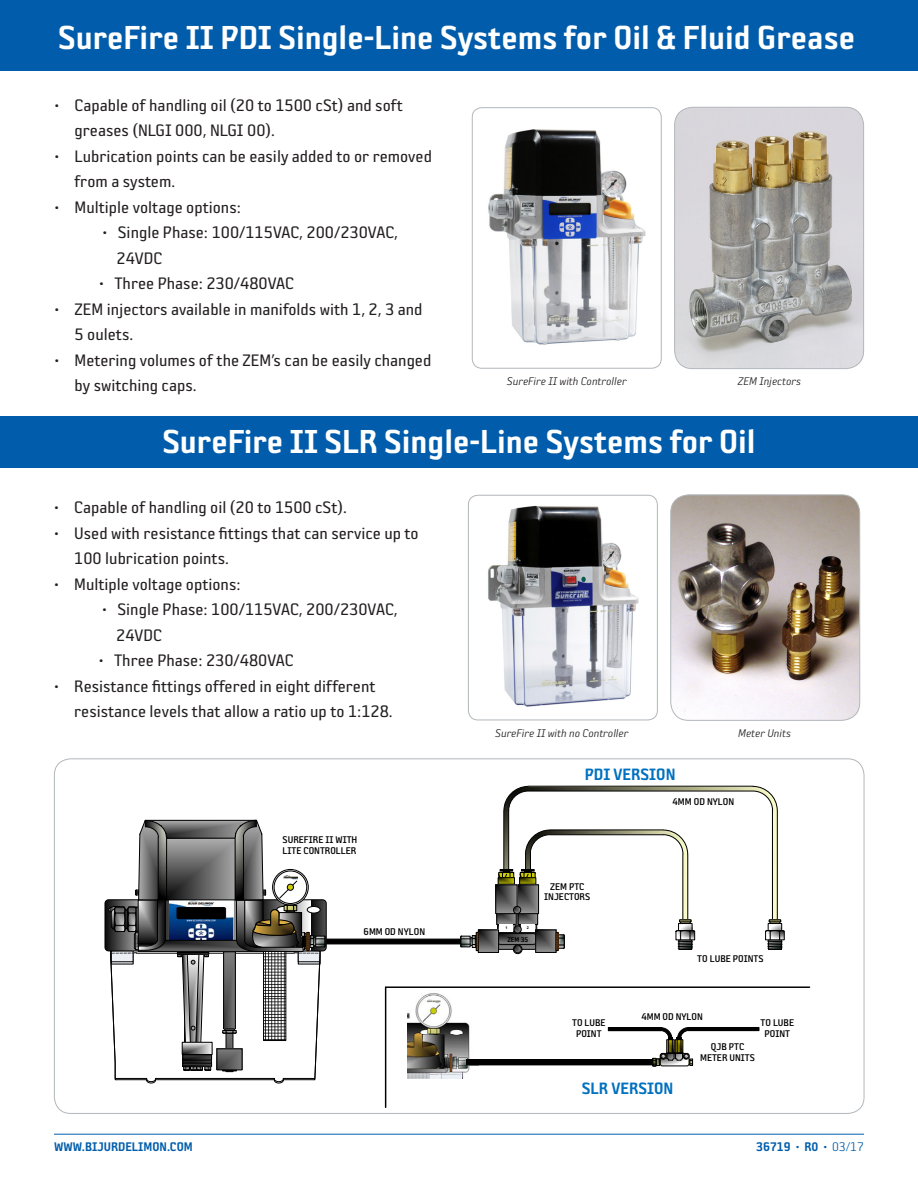
<style>
.page{position:relative;width:918px;height:1188px;background:#fff}
.page>*{position:absolute;margin:0;border:0;box-sizing:border-box;transform-origin:0 0}
.t1{font:36px "Sophisto D Gauge";color:#fff}
.t2{font:18px/25.5px "Sophisto B Gauge";color:#231f20}
.t3{font:17.7px "Sophisto D Gauge";color:#0070c0}
.t4{font:13.5px "Sophisto D Gauge";color:#015dab}
._10-Table-Caption{font:12px "Sophisto A Italic";color:#231f20}
.t5{font:10.5px/10.5px "Sophisto C Gauge";color:#000;text-align:center}
.t6{font:7.35px "Sophisto D Gauge";color:#000}
.t7{font:700 3.75px "Arial";color:#000}
.s1{font-family:"Sophisto C Gauge"}
.s2{font-family:"Sophisto A Gauge"}
</style>
<div class="page">
<hr style="left:54px;top:1134px;width:810px;height:1px;background:#015dab">
<div style="left:0;top:0;width:918px;height:70px;background:#015dab"></div>
<img style="left:468px;top:495px;width:188px;height:225px">
<div style="left:468px;top:495px;width:190px;height:225px;border:1px solid #b2b7bb;border-radius:10px"></div>
<div style="left:0;top:417px;width:918px;height:51px;background:#015dab"></div>
<img style="left:672px;top:495px;width:188px;height:225px">
<div style="left:670px;top:494px;width:190px;height:227px;border:1px solid #b2b7bb;border-radius:18px"></div>
<img style="left:472px;top:109px;width:188px;height:258px">
<div style="left:472px;top:107px;width:190px;height:262px;border:1px solid #b2b7bb;border-radius:10px"></div>
<img style="left:675px;top:107px;width:189px;height:262px">
<div style="left:674px;top:107px;width:190px;height:262px;border:1px solid #b2b7bb;border-radius:18px"></div>
<div style="left:314px;top:939px;width:154px;height:5px;background:#000"></div>
<svg style="left:105px;top:820px;width:221px;height:264px"></svg>
<div style="left:513px;top:945px;width:9px;height:9px;border:1px solid #000;border-radius:50%"></div>
<img style="left:498px;top:887px;width:1px;height:24px">
<div style="left:498px;top:877px;width:17px;height:7px;border:1px solid #000"></div>
<div style="left:497px;top:911px;width:19px;height:14px;border:1px solid #000"></div>
<div style="left:496px;top:885px;width:21px;height:29px;border:1px solid #000"></div>
<div style="left:497px;top:924px;width:18px;height:8px;border:1px solid #000"></div>
<img style="left:484px;top:932px;width:13px;height:19px">
<div style="left:478px;top:930px;width:21px;height:23px;border:1px solid #000"></div>
<svg style="left:461px;top:932px;width:23px;height:19px"></svg>
<svg style="left:499px;top:786px;width:285px;height:167px"></svg>
<hr style="left:386px;top:986px;width:424px;height:2px;background:#000">
<img style="left:408px;top:993px;width:70px;height:85px">
<div style="left:467px;top:1060px;width:191px;height:5px;background:#000"></div>
<div style="left:688px;top:1027px;width:71px;height:4px;border:1px solid #000"></div>
<div style="left:608px;top:1027px;width:53px;height:4px;border:1px solid #000"></div>
<svg style="left:653px;top:1027px;width:40px;height:39px"></svg>
<hr style="left:385px;top:987px;width:1px;height:120px;background:#000">
<p class="t1" style="left:58px;top:17px;width:799px">SureFire II PDI Single-Line Systems for Oil &amp; Fluid Grease</p>
<p class="t2" style="left:75px;top:92px;width:330px;text-indent:-20px">• Capable of handling oil (20 to 1500 cSt) and soft greases (NLGI 000, NLGI 00).</p>
<p class="t2" style="left:75px;top:143px;width:359px;text-indent:-20px">• Lubrication points can be easily added to or removed from a system.</p>
<p class="t2" style="left:54px;top:194px;width:188px">• Multiple voltage options:</p>
<p class="t2" style="left:117px;top:219px;width:283px;text-indent:-14px">• Single Phase: 100/115VAC, 200/230VAC,<br>24VDC</p>
<p class="t2" style="left:99px;top:270px;width:197px">• Three Phase: 230/480VAC</p>
<p class="t2" style="left:75px;top:296px;width:349px;text-indent:-20px">• ZEM injectors available in manifolds with 1, 2, 3 and<br>5 oulets.</p>
<p class="t2" style="left:75px;top:347px;width:358px;text-indent:-20px">• Metering volumes of the ZEM’s can be easily changed by switching caps.</p>
<p class="_10-Table-Caption" style="left:507px;top:374px;width:121px">SureFire II with Controller</p>
<p class="_10-Table-Caption" style="left:738px;top:374px;width:65px">ZEM Injectors</p>
<p class="t1" style="left:162px;top:421px;width:595px">SureFire II SLR Single-Line Systems for Oil</p>
<p class="t2" style="left:54px;top:494px;width:294px">• Capable of handling oil (20 to 1500 cSt).</p>
<p class="t2" style="left:74px;top:520px;width:346px;text-indent:-20px">• Used with resistance fittings that can service up to<br>100 lubrication points.</p>
<p class="t2" style="left:54px;top:571px;width:188px">• Multiple voltage options:</p>
<p class="t2" style="left:116px;top:596px;width:283px;text-indent:-14px">• Single Phase: 100/115VAC, 200/230VAC,<br>24VDC</p>
<p class="t2" style="left:99px;top:647px;width:197px">• Three Phase: 230/480VAC</p>
<p class="t2" style="left:74px;top:673px;width:320px;text-indent:-20px">• Resistance fittings offered in eight different resistance levels that allow a ratio up to 1:128.</p>
<p class="t5" style="left:283px;top:834px;width:76px;text-align:left">SUREFIRE II WITH<br>LITE CONTROLLER</p>
<p class="t5" style="left:364px;top:926px;width:63px">6MM OD NYLON</p>
<p class="_10-Table-Caption" style="left:495px;top:726px;width:135px">SureFire II with no Controller</p>
<p class="t3" style="left:585px;top:764px;width:92px">PDI VERSION</p>
<p class="_10-Table-Caption" style="left:738px;top:726px;width:54px">Meter Units</p>
<p class="t5" style="left:673px;top:796px;width:63px">4MM OD NYLON</p>
<p class="t7" style="left:505px;top:925px;width:4px">1</p>
<p class="t7" style="left:527px;top:925px;width:4px">2</p>
<p class="t6" style="left:507px;top:935px;width:22px">ZEM 35</p>
<p class="t5" style="left:544px;top:881px;width:48px">ZEM PTC<br>INJECTORS</p>
<p class="t5" style="left:697px;top:953px;width:68px">TO LUBE POINTS</p>
<p class="t5" style="left:641px;top:1011px;width:63px">4MM OD NYLON</p>
<p class="t5" style="left:572px;top:1018px;width:35px">TO LUBE<br>POINT</p>
<p class="t5" style="left:761px;top:1018px;width:35px">TO LUBE<br>POINT</p>
<p class="t3" style="left:582px;top:1078px;width:93px">SLR VERSION</p>
<p class="t5" style="left:700px;top:1042px;width:56px">QJB PTC<br>METER UNITS</p>
<p class="t4" style="left:54px;top:1139px;width:140px">WWW.BIJURDELIMON.COM</p>
<p class="t4" style="left:756px;top:1139px;width:109px">36719 <span class="s1">•</span> R0 <span class="s1">•</span> <span class="s2">03/17</span></p>
</div>
